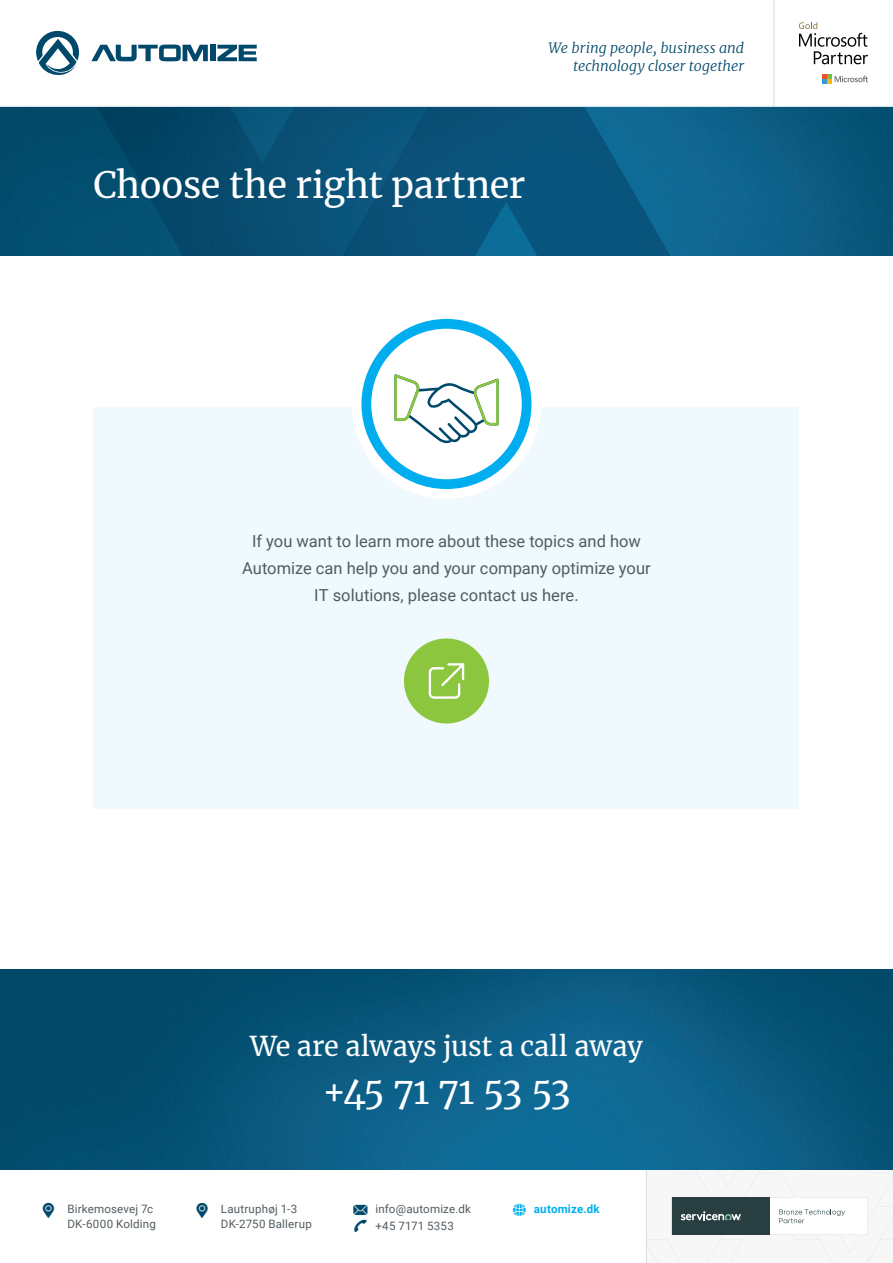
<style>
.page{position:relative;width:893px;height:1263px;background:#fff}
.page>*{position:absolute;margin:0;border:0;box-sizing:border-box;transform-origin:0 0}
.t1{font:36px "Merriweather";letter-spacing:-.01em;color:#fff}
.t2{font:27px "Merriweather";letter-spacing:-.005em;color:#fff}
.t3{font:16.5px/27px "Roboto";color:#515c61;text-align:center}
.t4{font:italic 300 14.25px/18px "Merriweather";letter-spacing:-.005em;color:#01496a;text-align:right}
.t5{font:11.55px/14.9px "Roboto";letter-spacing:.015em;color:#515c61}
.t6{font:700 11.55px "Roboto";letter-spacing:.015em;color:#00aeef}
.s1{color:#01496a}
</style>
<div class="page">
<svg style="left:0;top:970px;width:616px;height:194px;background:#024c6e"></svg>
<svg style="left:0;top:970px;width:151px;height:2px"></svg>
<div style="left:860px;top:973px;width:33px;height:196px;background:#034f70"></div>
<svg style="left:285px;top:973px;width:575px;height:196px;background:#0b5e86"></svg>
<svg style="left:0;top:107px;width:218px;height:148px;background:#024a6b"></svg>
<svg style="left:794px;top:107px;width:99px;height:148px;background:#08567b"></svg>
<svg style="left:218px;top:107px;width:576px;height:148px;background:#0a5880"></svg>
<hr style="left:0;top:1169px;width:893px;height:1px;background:#d4dee1">
<hr style="left:646px;top:1169px;width:1px;height:94px;background:#d4dee1">
<svg style="left:647px;top:1169px;width:246px;height:94px"></svg>
<svg style="left:36px;top:31px;width:43px;height:44px"></svg>
<svg style="left:91px;top:45px;width:117px;height:16px"></svg>
<div style="left:211px;top:45px;width:5px;height:16px;background:#01496a"></div>
<svg style="left:217px;top:45px;width:40px;height:16px"></svg>
<svg style="left:822px;top:74px;width:46px;height:10px"></svg>
<svg style="left:799px;top:22px;width:69px;height:42px"></svg>
<hr style="left:773px;top:0;width:1px;height:106px;background:#d4dee1">
<hr style="left:0;top:106px;width:893px;height:1px;background:#d4dee1">
<div style="left:94px;top:407px;width:705px;height:401px;background:#f0f9fd"></div>
<div style="left:404px;top:638px;width:85px;height:85px;background:#8bc63e;border-radius:50%"></div>
<svg style="left:428px;top:663px;width:37px;height:36px"></svg>
<svg style="left:361px;top:319px;width:170px;height:170px"></svg>
<div style="left:352px;top:309px;width:189px;height:190px;border:20px solid #fff;border-radius:50%"></div>
<div style="left:366px;top:324px;width:161px;height:160px;background:#fff;border-radius:50%"></div>
<div style="left:361px;top:319px;width:170px;height:170px;border:10px solid #00aeef;border-radius:50%"></div>
<svg style="left:394px;top:374px;width:105px;height:69px"></svg>
<p class="t4" style="left:549px;top:39px;width:197px">We bring people, business and technology closer together</p>
<h1 class="t1" style="left:94px;top:160px;width:433px">Choose the right partner</h1>
<p class="t3" style="left:242px;top:527px;width:410px">If you want to learn more about these topics and how<br>Automize can help you and your company optimize your<br>IT solutions, please contact us here.</p>
<h2 class="t2" style="left:250px;top:1027px;width:394px">We are always just a call away</h2>
<h1 class="t1" style="left:322px;top:1066px;width:250px">+45 71 71 53 53</h1>
<p class="t5" style="left:67px;top:1201px;width:87px">Birkemosevej 7c</p>
<p class="t5" style="left:375px;top:1201px;width:97px">info@automize.dk</p>
<p class="t5" style="left:67px;top:1216px;width:90px">DK-6000 Kolding</p>
<p class="t5" style="left:221px;top:1201px;width:92px">Lautruphøj 1-3<br>DK-2750 Ballerup</p>
<p class="t5" style="left:353px;top:1218px;width:103px"><span class="s1">❖</span> +45 7171 5353</p>
<p class="t6" style="left:534px;top:1201px;width:67px">automize.dk</p>
</div>
